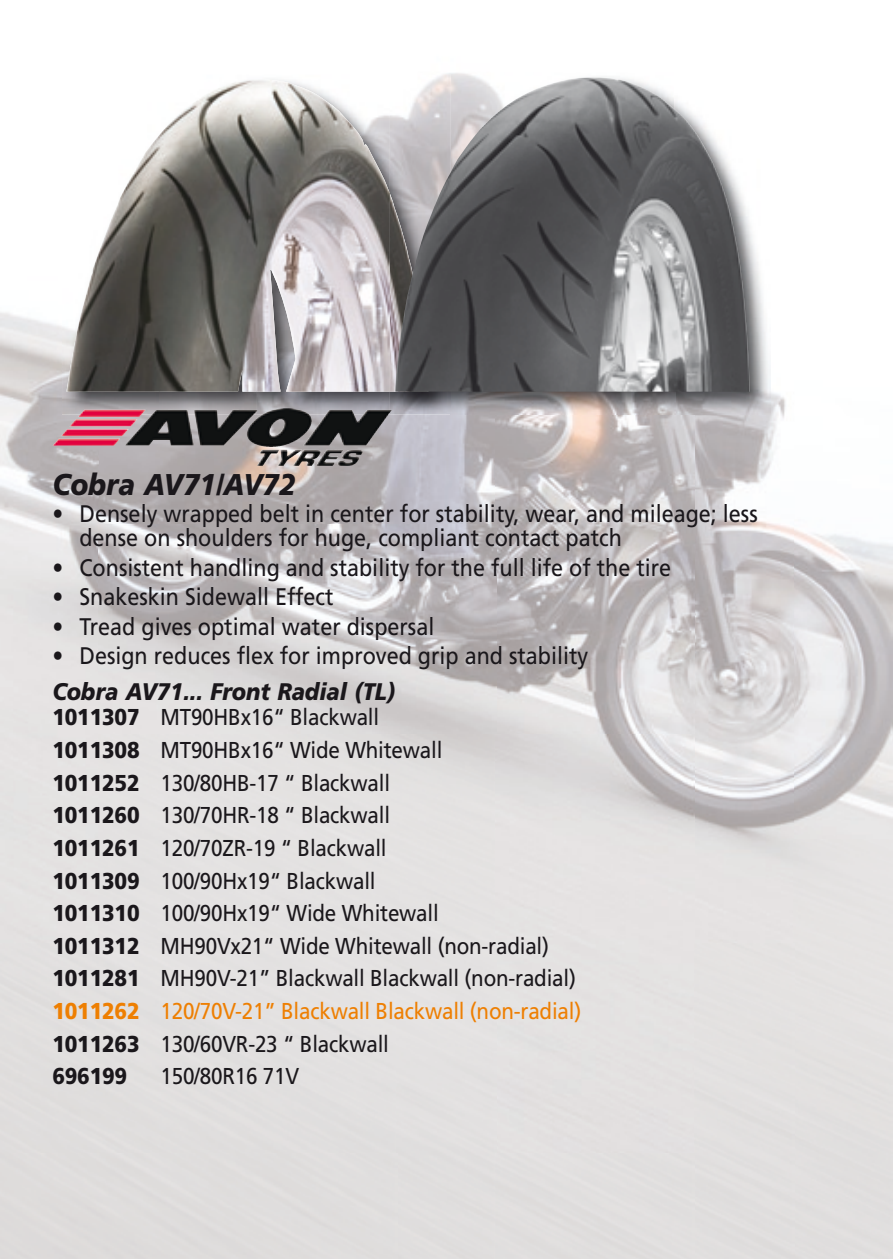
<style>
.page{position:relative;width:893px;height:1259px;background:#fff}
.page>*{position:absolute;margin:0;border:0;box-sizing:border-box;transform-origin:0 0}
.t1{font:italic 900 30px "Frutiger";color:#1a171b;scale:.9 1}
.t2{font:24px/24px "Frutiger";color:#1a171b;scale:.9 1}
.t3{font:italic 900 24px "Frutiger";color:#1a171b;scale:.9 1}
.t4{font:23.1px/32.7px "Frutiger";letter-spacing:-.01em;color:#1a171b;scale:.9 1}
.s1{font-weight:900}
.s2{font-weight:900;color:#ee7f02}
.s3{color:#ee7f02}
</style>
<div class="page">
<img style="left:794px;top:529px;width:99px;height:730px">
<img style="left:0;top:312px;width:99px;height:632px">
<img style="left:695px;top:379px;width:99px;height:880px">
<img style="left:99px;top:414px;width:397px;height:530px">
<img style="left:496px;top:414px;width:199px;height:845px">
<img style="left:62px;top:312px;width:97px;height:103px">
<img style="left:257px;top:392px;width:96px;height:23px">
<img style="left:159px;top:392px;width:98px;height:23px">
<img style="left:353px;top:392px;width:98px;height:23px">
<img style="left:66px;top:79px;width:324px;height:313px">
<img style="left:675px;top:230px;width:95px;height:184px">
<img style="left:451px;top:392px;width:224px;height:22px">
<img style="left:390px;top:75px;width:61px;height:339px">
<img style="left:390px;top:194px;width:5px;height:198px">
<img style="left:395px;top:77px;width:355px;height:315px">
<img style="left:247px;top:408px;width:65px;height:39px">
<p class="t1" style="left:52px;top:467px;width:272px">Cobra AV71/AV72</p>
<p class="t2" style="left:79px;top:502px;width:755px;text-indent:-27px">• Densely wrapped belt in center for stability, wear, and mileage; less dense on shoulders for huge, compliant contact patch</p>
<p class="t2" style="left:52px;top:555px;width:689px">• Consistent handling and stability for the full life of the tire</p>
<p class="t2" style="left:52px;top:585px;width:314px">• Snakeskin Sidewall Effect</p>
<p class="t2" style="left:52px;top:614px;width:426px">• Tread gives optimal water dispersal</p>
<p class="t2" style="left:52px;top:643px;width:597px">• Design reduces flex for improved grip and stability</p>
<p class="t3" style="left:52px;top:677px;width:382px">Cobra AV71... Front Radial (TL)</p>
<p class="t4" style="left:52px;top:700px;width:589px"><span class="s1">1011307</span> MT90HBx16“ Blackwall<br><span class="s1">1011308</span> MT90HBx16“ Wide Whitewall<br><span class="s1">1011252</span> 130/80HB-17 “ Blackwall<br><span class="s1">1011260</span> 130/70HR-18 “ Blackwall<br><span class="s1">1011261</span> 120/70ZR-19 “ Blackwall<br><span class="s1">1011309</span> 100/90Hx19“ Blackwall<br><span class="s1">1011310</span> 100/90Hx19“ Wide Whitewall<br><span class="s1">1011312</span> MH90Vx21“ Wide Whitewall (non-radial)<br><span class="s1">1011281</span> MH90V-21” Blackwall Blackwall (non-radial)<br><span class="s2">1011262</span> <span class="s3">120/70V-21” Blackwall Blackwall (non-radial)<br></span><span class="s1">1011263</span> 130/60VR-23 “ Blackwall<br><span class="s1">696199</span></p>
<p class="t4" style="left:160px;top:1060px;width:156px">150/80R16 71V</p>
</div>
